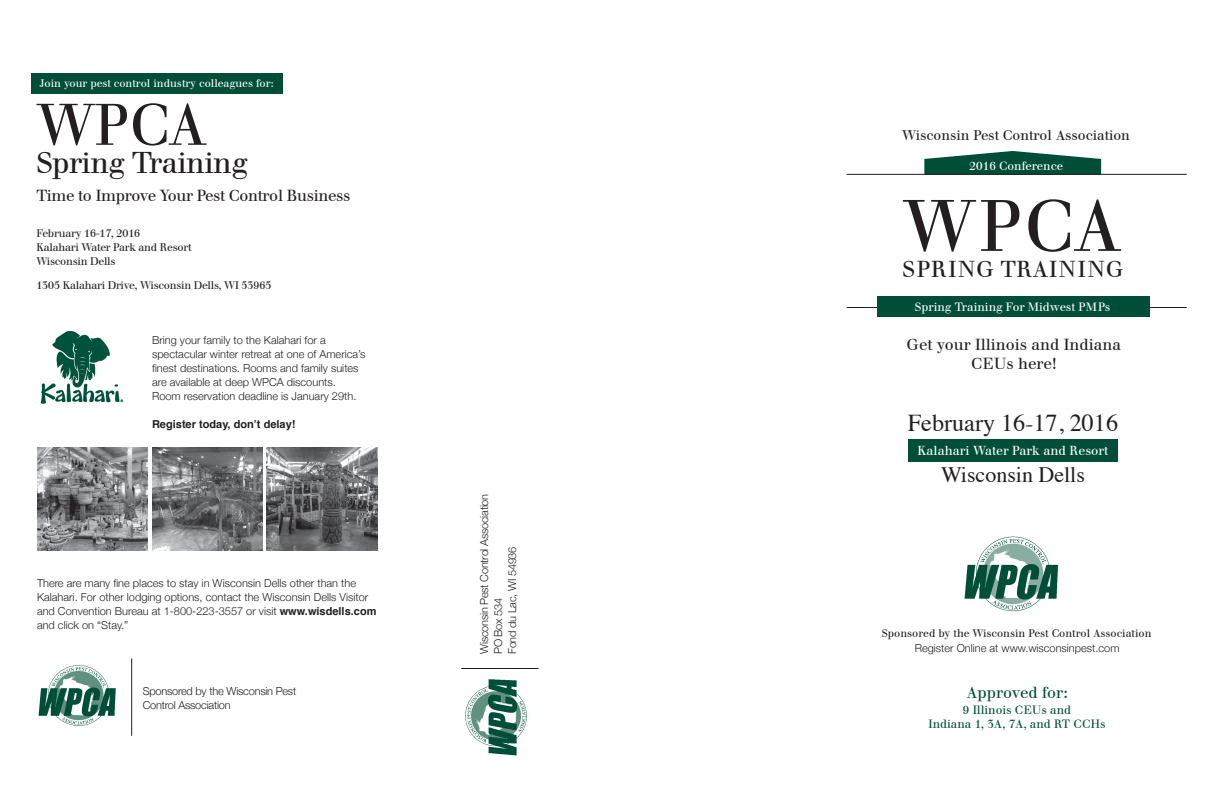
<style>
.page{position:relative;width:1224px;height:792px;background:#fff}
.page>*{position:absolute;margin:0;border:0;box-sizing:border-box;transform-origin:0 0}
.t1{font:72px "Berthold Walbaum";color:#231f20}
.t2{font:58px "Berthold Walbaum";color:#231f20}
.t3{font:30px "Berthold Walbaum";letter-spacing:-.02em;color:#231f20}
.t4{font:24.2px "Times";color:#231f20}
.t5{font:23px "Berthold Walbaum";letter-spacing:.05em;color:#231f20}
.t6{font:22px "Times";color:#231f20}
.t7{font:16px "Berthold Walbaum";letter-spacing:-.02em;color:#231f20}
.t8{font:16px/18.4px "Berthold Walbaum";color:#231f20;text-align:center}
.t9{font:16px "Berthold Walbaum";color:#004e38}
.t10{font:14px "Berthold Walbaum";color:#231f20}
.t11{font:13px "Berthold Walbaum";color:#fff}
.t12{font:12px "Berthold Walbaum";color:#fff}
.t13{font:12px "Berthold Walbaum";color:#004e38}
.t14{font:300 11px/14px "Helvetica Neue";color:#231f20}
.t15{font:11px "Berthold Walbaum";letter-spacing:-.02em;color:#231f20}
.t16{font:300 11px "Helvetica Neue";letter-spacing:-.02em;color:#231f20}
.t17{font:11px "Berthold Walbaum";color:#231f20}
.t18{font:11px "Berthold Walbaum";color:#fff}
.t19{font:700 11px "Helvetica";color:#231f20}
.s1{font-family:"Helvetica";font-weight:700}
</style>
<div class="page">
<svg style="left:924px;top:151px;width:177px;height:23px"></svg>
<img style="left:40px;top:332px;width:84px;height:72px">
<img style="left:488px;top:679px;width:39px;height:77px">
<img style="left:465px;top:685px;width:61px;height:62px">
<img style="left:471px;top:691px;width:49px;height:50px;border-radius:25px">
<img style="left:964px;top:536px;width:95px;height:76px">
<hr style="left:847px;top:307px;width:339px;height:1px;background:#231f20">
<hr style="left:847px;top:174px;width:339px;height:1px;background:#231f20">
<hr style="left:131px;top:659px;width:1px;height:77px;background:#231f20">
<img style="left:38px;top:688px;width:78px;height:28px">
<img style="left:48px;top:665px;width:61px;height:61px">
<img style="left:54px;top:671px;width:49px;height:49px;border-radius:25px">
<hr style="left:461px;top:668px;width:77px;height:1px;background:#231f20">
<div style="left:877px;top:297px;width:273px;height:20px;background:#004e38"></div>
<div style="left:31px;top:73px;width:251px;height:21px;background:#004e38"></div>
<div style="left:908px;top:439px;width:210px;height:23px;background:#004e38"></div>
<img style="left:37px;top:448px;width:111px;height:102px">
<img style="left:152px;top:448px;width:111px;height:102px">
<img style="left:267px;top:448px;width:111px;height:102px">
<p class="t18" style="left:39px;top:77px;width:236px">Join your pest control industry colleagues for:</p>
<p class="t2" style="left:37px;top:91px;width:173px">WPCA</p>
<p class="t3" style="left:37px;top:145px;width:213px">Spring Training</p>
<p class="t7" style="left:37px;top:186px;width:315px">Time to Improve Your Pest Control Business</p>
<p class="t15" style="left:37px;top:227px;width:105px">February 16-17, 2016</p>
<p class="t15" style="left:37px;top:241px;width:157px">Kalahari Water Park and Resort</p>
<p class="t15" style="left:37px;top:255px;width:80px">Wisconsin Dells</p>
<p class="t15" style="left:37px;top:279px;width:236px">1305 Kalahari Drive, Wisconsin Dells, WI 53965</p>
<p class="t14" style="left:152px;top:332px;width:215px">Bring your family to the Kalahari for a spectacular winter retreat at one of America’s finest destinations. Rooms and family suites are available at deep WPCA discounts.<br>Room reservation deadline is January 29th.</p>
<p class="t19" style="left:152px;top:415px;width:145px">Register today, don’t delay!</p>
<p class="t14" style="left:37px;top:575px;width:341px">There are many fine places to stay in Wisconsin Dells other than the Kalahari. For other lodging options, contact the Wisconsin Dells Visitor and Convention Bureau at 1-800-223-3557 or visit <span class="s1">www.wisdells.com </span>and click on “Stay.”</p>
<p class="t16" style="left:143px;top:682px;width:155px">Sponsored by the Wisconsin Pest</p>
<p class="t16" style="left:143px;top:696px;width:89px">Control Association</p>
<p class="t16" style="left:475px;top:654px;width:162px;rotate:-90deg">Wisconsin Pest Control Association</p>
<p class="t16" style="left:503px;top:654px;width:109px;rotate:-90deg">Fond du Lac, WI 54936</p>
<p class="t14" style="left:490px;top:654px;width:58px;rotate:-90deg">PO Box 534</p>
<p class="t10" style="left:902px;top:127px;width:229px">Wisconsin Pest Control Association</p>
<p class="t12" style="left:969px;top:158px;width:95px">2016 Conference</p>
<p class="t1" style="left:903px;top:184px;width:222px">WPCA</p>
<p class="t5" style="left:903px;top:256px;width:222px">SPRING TRAINING</p>
<p class="t12" style="left:915px;top:299px;width:197px">Spring Training For Midwest PMPs</p>
<p class="t8" style="left:907px;top:336px;width:216px">Get your Illinois and Indiana<br>CEUs here!</p>
<p class="t4" style="left:908px;top:400px;width:212px">February 16-17, 2016</p>
<p class="t11" style="left:918px;top:443px;width:192px">Kalahari Water Park and Resort</p>
<p class="t6" style="left:941px;top:454px;width:145px">Wisconsin Dells</p>
<p class="t17" style="left:882px;top:627px;width:271px">Sponsored by the Wisconsin Pest Control Association</p>
<p class="t14" style="left:915px;top:640px;width:206px">Register Online at www.wisconsinpest.com</p>
<p class="t9" style="left:966px;top:683px;width:103px">Approved for:</p>
<p class="t13" style="left:963px;top:703px;width:110px">9 Illinois CEUs and</p>
<p class="t13" style="left:928px;top:717px;width:179px">Indiana 1, 3A, 7A, and RT CCHs</p>
</div>
